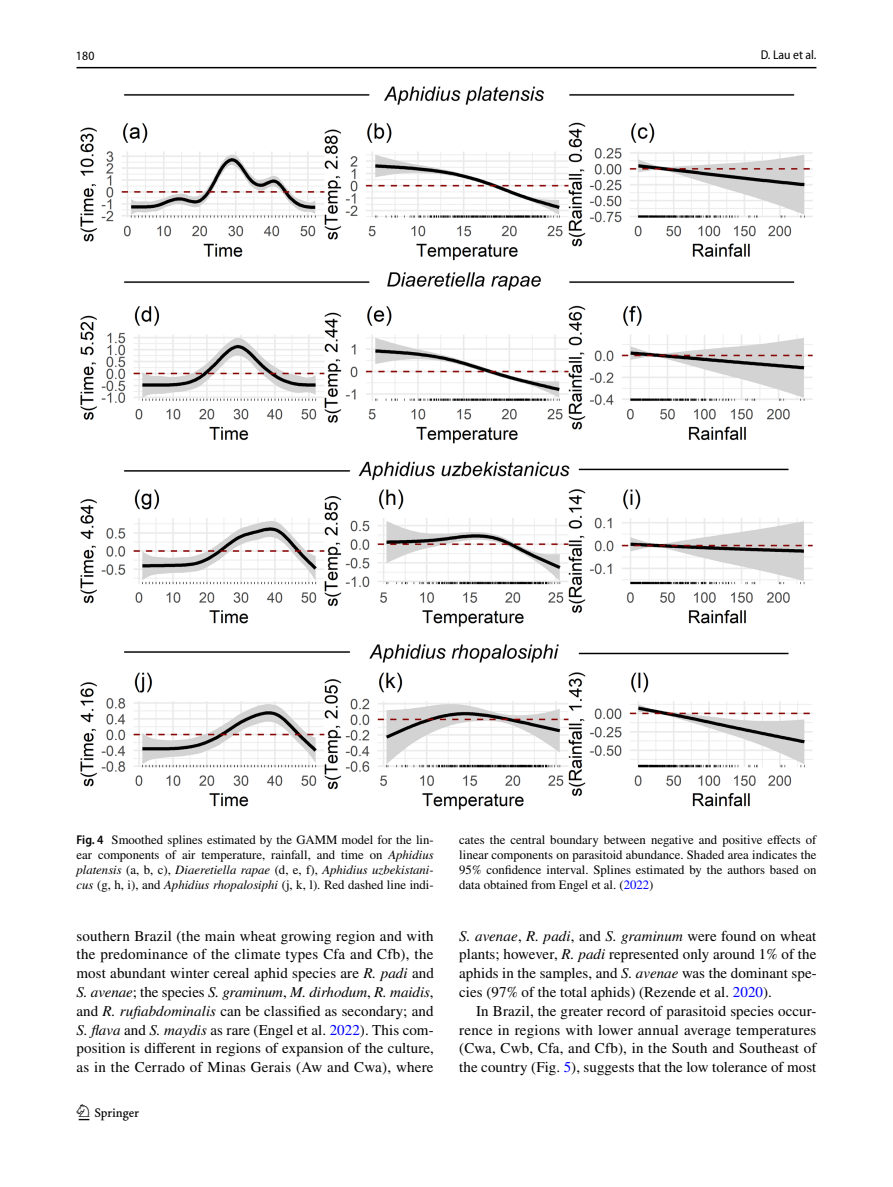
<style>
.page{position:relative;width:893px;height:1187px;background:#fff}
.page>*{position:absolute;margin:0;border:0;box-sizing:border-box;transform-origin:0 0}
.t1{font:22.5px "Springnew Regular 2";color:#000}
.t2{font:15px/18.8px "STIX";letter-spacing:.005em;color:#000;text-align:justify}
.t3{font:12.75px/15px "STIX";color:#000;text-align:justify}
.t4{font:12.75px "Myriad Pro Semi Cn 3";color:#000}
.t5{font:semi-condensed 12.75px "Ywhyfh Myriad Pro";color:#000}
.s1{font-family:"Myriad Pro";font-weight:600;font-stretch:semi-condensed}
.s2{font-style:italic}
.s3{color:#00f}
</style>
<div class="page">
<hr style="left:77px;top:67px;width:739px;height:1px;background:#000">
<img style="left:81px;top:87px;width:731px;height:722px">
<p class="t5" style="left:76px;top:51px;width:20px">180</p>
<p class="t4" style="left:761px;top:48px;width:57px">D. Lau et al.</p>
<p class="t3" style="left:77px;top:833px;width:359px"><span class="s1">Fig. 4</span> Smoothed splines estimated by the GAMM model for the lin&shy;ear components of air temperature, rainfall, and time on <span class="s2">Aphidius platensis</span> (a, b, c), <span class="s2">Diaeretiella rapae</span> (d, e, f), <span class="s2">Aphidius uzbekistani&shy;cus</span> (g, h, i), and <span class="s2">Aphidius rhopalosiphi</span> (j, k, l). Red dashed line indi-</p>
<p class="t3" style="left:459px;top:833px;width:359px">cates the central boundary between negative and positive effects of linear components on parasitoid abundance. Shaded area indicates the 95% confidence interval. Splines estimated by the authors based on data obtained from Engel et al. (<span class="s3">2022</span>)</p>
<p class="t2" style="left:77px;top:927px;width:359px">southern Brazil (the main wheat growing region and with the predominance of the climate types Cfa and Cfb), the most abundant winter cereal aphid species are <span class="s2">R. padi</span> and <span class="s2">S. avenae</span>; the species <span class="s2">S. graminum</span>, <span class="s2">M. dirhodum</span>, <span class="s2">R. maidis</span>, and <span class="s2">R. rufiabdominalis</span> can be classified as secondary; and <span class="s2">S. flava</span> and <span class="s2">S. maydis</span> as rare (Engel et al. <span class="s3">2022</span>). This com&shy;position is different in regions of expansion of the culture, as in the Cerrado of Minas Gerais (Aw and Cwa), where</p>
<p class="t2" style="left:459px;top:927px;width:359px"><span class="s2">S. avenae</span>, <span class="s2">R. padi</span>, and <span class="s2">S. graminum</span> were found on wheat plants; however, <span class="s2">R. padi</span> represented only around 1% of the aphids in the samples, and <span class="s2">S. avenae</span> was the dominant spe&shy;cies (97% of the total aphids) (Rezende et al. <span class="s3">2020</span>).</p>
<p class="t2" style="left:459px;top:1002px;width:359px;text-indent:17px">In Brazil, the greater record of parasitoid species occur&shy;rence in regions with lower annual average temperatures (Cwa, Cwb, Cfa, and Cfb), in the South and Southeast of the country (Fig. <span class="s3">5</span>), suggests that the low tolerance of most</p>
<h1 class="t1" style="left:79px;top:1104px;width:62px">1 3</h1>
</div>
